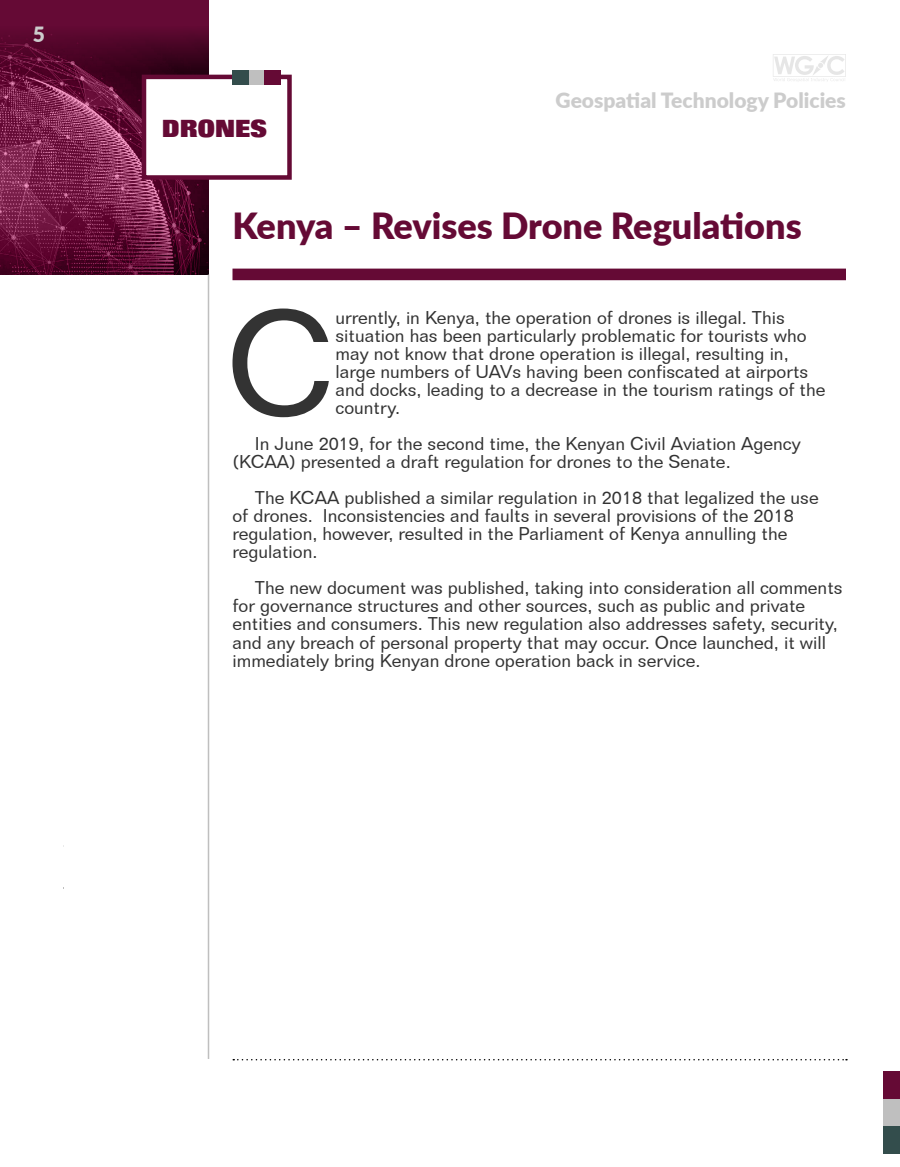
<style>
.page{position:relative;width:900px;height:1167px;background:#fff}
.page>*{position:absolute;margin:0;border:0;box-sizing:border-box;transform-origin:0 0}
.t1{font:144.3px "Folio BT";color:#333}
.t2{font:900 36px "Lato";color:#650a35}
.t3{font:800 24px "Folio";color:#650a35}
.t4{font:900 21px "Lato";color:#ccc}
.t5{font:18px/18px "Folio BT";color:#333}
</style>
<div class="page">
<div style="left:0;top:0;width:208px;height:274px;background:#650a35"></div>
<img style="left:0;top:31px;width:208px;height:243px">
<div style="left:884px;top:1098px;width:16px;height:28px;background:#bfbfbf"></div>
<div style="left:884px;top:1126px;width:16px;height:27px;background:#334d4c"></div>
<div style="left:884px;top:1071px;width:16px;height:27px;background:#650a35"></div>
<svg style="left:773px;top:54px;width:73px;height:27px"></svg>
<svg style="left:233px;top:1059px;width:614px;height:1px"></svg>
<hr style="left:208px;top:274px;width:1px;height:784px;background:#bfbfbf">
<div style="left:142px;top:75px;width:150px;height:105px;background:#fff;border:4px solid #650a35"></div>
<div style="left:249px;top:70px;width:16px;height:14px;background:#bfbfbf"></div>
<div style="left:232px;top:70px;width:17px;height:14px;background:#334d4c"></div>
<div style="left:265px;top:70px;width:16px;height:14px;background:#650a35"></div>
<div style="left:232px;top:268px;width:614px;height:12px;background:#650a35"></div>
<p class="t4" style="left:33px;top:18px;width:14px">5</p>
<h3 class="t3" style="left:162px;top:115px;width:90px">DRONES</h3>
<p class="t4" style="left:556px;top:84px;width:292px">Geospatial Technology Policies</p>
<h2 class="t2" style="left:232px;top:198px;width:571px">Kenya – Revises Drone Regulations</h2>
<h1 class="t1" style="left:226px;top:275px;width:111px">C</h1>
<p class="t5" style="left:336px;top:308px;width:492px">urrently, in Kenya, the operation of drones is illegal. This situation has been particularly problematic for tourists who may not know that drone operation is illegal, resulting in, large numbers of UAVs having been confiscated at airports and docks, leading to a decrease in the tourism ratings of the country.</p>
<p class="t5" style="left:232px;top:434px;width:570px;text-indent:22px">In June 2019, for the second time, the Kenyan Civil Aviation Agency (KCAA) presented a draft regulation for drones to the Senate.</p>
<p class="t5" style="left:232px;top:488px;width:588px;text-indent:22px">The KCAA published a similar regulation in 2018 that legalized the use of drones. Inconsistencies and faults in several provisions of the 2018 regulation, however, resulted in the Parliament of Kenya annulling the regulation.</p>
<p class="t5" style="left:232px;top:578px;width:612px;text-indent:22px">The new document was published, taking into consideration all comments for governance structures and other sources, such as public and private entities and consumers. This new regulation also addresses safety, security, and any breach of personal property that may occur. Once launched, it will immediately bring Kenyan drone operation back in service.</p>
</div>
